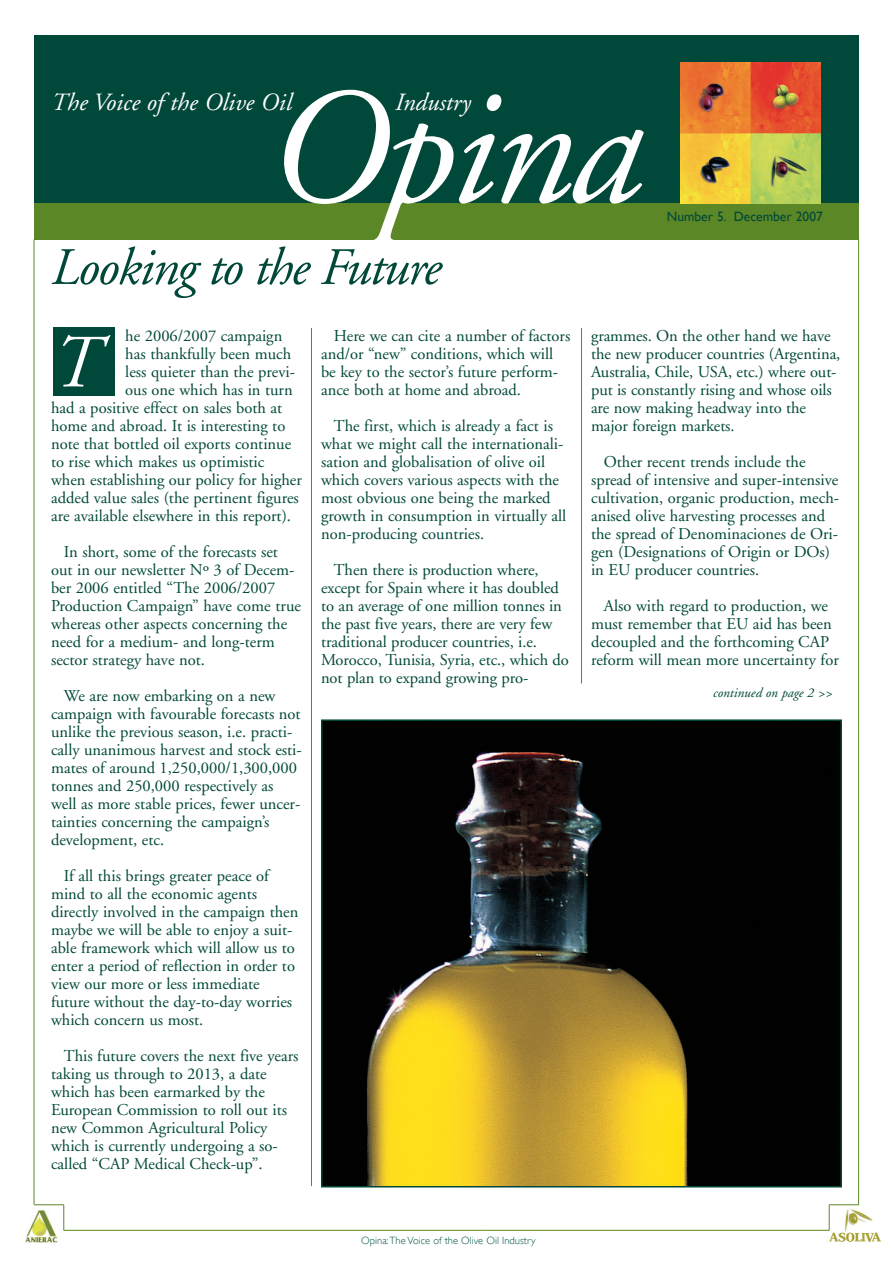
<style>
.page{position:relative;width:893px;height:1263px;background:#fff}
.page>*{position:absolute;margin:0;border:0;box-sizing:border-box;transform-origin:0 0}
.t1{font:italic 165px "Adobe Garamond";letter-spacing:-.03em;color:#fff}
.t2{font:italic 75px "Adobe Garamond";color:#fff}
.t3{font:italic 52.5px "Adobe Garamond";letter-spacing:-.03em;color:#004839}
.t4{font:italic 24.75px "Adobe Garamond";color:#fff}
.t5{font:16.5px/18px "Adobe Garamond";color:#004839}
.t6{font:13.5px "Gill Sans";color:#004839}
.t7{font:italic 13.5px "Adobe Garamond";color:#004839}
.t8{font:12px "Helvetica";color:#004839}
.t9{font:300 10.5px "Gill Sans";color:#005447}
</style>
<div class="page">
<img style="left:827px;top:1207px;width:54px;height:35px">
<hr style="left:858px;top:238px;width:1px;height:967px;background:#5c8727">
<div style="left:34px;top:35px;width:825px;height:181px;background:#004839"></div>
<hr style="left:581px;top:328px;width:1px;height:355px;background:#5c8727">
<hr style="left:311px;top:328px;width:1px;height:858px;background:#5c8727">
<hr style="left:34px;top:239px;width:1px;height:965px;background:#5c8727">
<div style="left:34px;top:203px;width:825px;height:36px;background:#5c8727"></div>
<div style="left:53px;top:328px;width:62px;height:68px;background:#004839"></div>
<hr style="left:486px;top:1230px;width:343px;height:1px;background:#5c8727">
<hr style="left:64px;top:1230px;width:422px;height:1px;background:#5c8727">
<svg style="left:64px;top:1205px;width:1px;height:25px"></svg>
<hr style="left:34px;top:1204px;width:30px;height:1px;background:#5c8727">
<svg style="left:829px;top:1205px;width:1px;height:25px"></svg>
<hr style="left:829px;top:1204px;width:30px;height:1px;background:#5c8727">
<img style="left:680px;top:63px;width:141px;height:140px">
<img style="left:25px;top:1210px;width:32px;height:32px">
<img style="left:324px;top:722px;width:515px;height:462px">
<div style="left:321px;top:719px;width:521px;height:468px;border:2px solid #004839"></div>
<h1 class="t1" style="left:267px;top:82px;width:377px">Opina</h1>
<h3 class="t4" style="left:52px;top:92px;width:242px">The Voice of the Olive Oil</h3>
<h3 class="t4" style="left:395px;top:92px;width:77px">Industry</h3>
<p class="t6" style="left:667px;top:209px;width:158px">Number 5. December 2007</p>
<h3 class="t3" style="left:51px;top:246px;width:392px">Looking to the Future</h3>
<p class="t5" style="left:321px;top:329px;width:251px;text-indent:13px">Here we can cite a number of factors and/or “new” conditions, which will be key to the sector’s future perform&shy;ance both at home and abroad.</p>
<p class="t5" style="left:321px;top:419px;width:247px;text-indent:13px">The first, which is already a fact is what we might call the internationali&shy;sation and globalisation of olive oil which covers various aspects with the most obvious one being the marked growth in consumption in virtually all non-producing countries.</p>
<p class="t5" style="left:321px;top:563px;width:249px;text-indent:13px">Then there is production where, except for Spain where it has doubled to an average of one million tonnes in the past five years, there are very few traditional producer countries, i.e.<br>Morocco, Tunisia, Syria, etc., which do not plan to expand growing pro-</p>
<p class="t5" style="left:591px;top:329px;width:251px">grammes. On the other hand we have the new producer countries (Argentina, Australia, Chile, USA, etc.) where out&shy;put is constantly rising and whose oils are now making headway into the major foreign markets.</p>
<p class="t5" style="left:591px;top:455px;width:250px;text-indent:13px">Other recent trends include the spread of intensive and super-intensive cultivation, organic production, mech&shy;anised olive harvesting processes and the spread of Denominaciones de Ori&shy;gen (Designations of Origin or DOs) in EU producer countries.</p>
<p class="t5" style="left:591px;top:599px;width:249px;text-align:center">Also with regard to production, we must remember that EU aid has been decoupled and the forthcoming CAP reform will mean more uncertainty for</p>
<p class="t5" style="left:125px;top:329px;width:159px">he 2006/2007 campaign</p>
<p class="t5" style="left:125px;top:347px;width:168px">has thankfully been much</p>
<p class="t5" style="left:125px;top:365px;width:171px">less quieter than the previ-</p>
<p class="t5" style="left:125px;top:383px;width:169px">ous one which has in turn</p>
<p class="t5" style="left:51px;top:401px;width:233px">had a positive effect on sales both at</p>
<p class="t5" style="left:51px;top:419px;width:236px">home and abroad. It is interesting to</p>
<p class="t5" style="left:51px;top:437px;width:242px">note that bottled oil exports continue</p>
<p class="t5" style="left:51px;top:455px;width:215px">to rise which makes us optimistic</p>
<p class="t5" style="left:51px;top:473px;width:252px">when establishing our policy for higher</p>
<p class="t5" style="left:51px;top:491px;width:249px">added value sales (the pertinent figures</p>
<p class="t5" style="left:51px;top:509px;width:242px">are available elsewhere in this report).</p>
<p class="t5" style="left:51px;top:545px;width:251px;text-indent:13px">In short, some of the forecasts set out in our newsletter Nº 3 of Decem&shy;ber 2006 entitled “The 2006/2007<br>Production Campaign” have come true whereas other aspects concerning the need for a medium- and long-term sector strategy have not.</p>
<p class="t5" style="left:51px;top:689px;width:252px;text-indent:13px">We are now embarking on a new campaign with favourable forecasts not unlike the previous season, i.e. practi&shy;cally unanimous harvest and stock esti&shy;mates of around 1,250,000/1,300,000 tonnes and 250,000 respectively as well as more stable prices, fewer uncer&shy;tainties concerning the campaign’s development, etc.</p>
<p class="t5" style="left:51px;top:869px;width:249px;text-indent:13px">If all this brings greater peace of mind to all the economic agents directly involved in the campaign then maybe we will be able to enjoy a suit&shy;able framework which will allow us to enter a period of reflection in order to view our more or less immediate future without the day-to-day worries which concern us most.</p>
<p class="t5" style="left:51px;top:1049px;width:249px;text-indent:13px">This future covers the next five years taking us through to 2013, a date which has been earmarked by the European Commission to roll out its new Common Agricultural Policy which is currently undergoing a so&shy;called “CAP Medical Check-up”.</p>
<h2 class="t2" style="left:52px;top:332px;width:49px">T</h2>
<p class="t7" style="left:713px;top:688px;width:121px">continued on page 2 &gt;&gt;</p>
<p class="t8" style="left:190px;top:1003px;width:5px">-</p>
<p class="t9" style="left:361px;top:1234px;width:176px">Opina:The Voice of the Olive Oil Industry</p>
</div>
